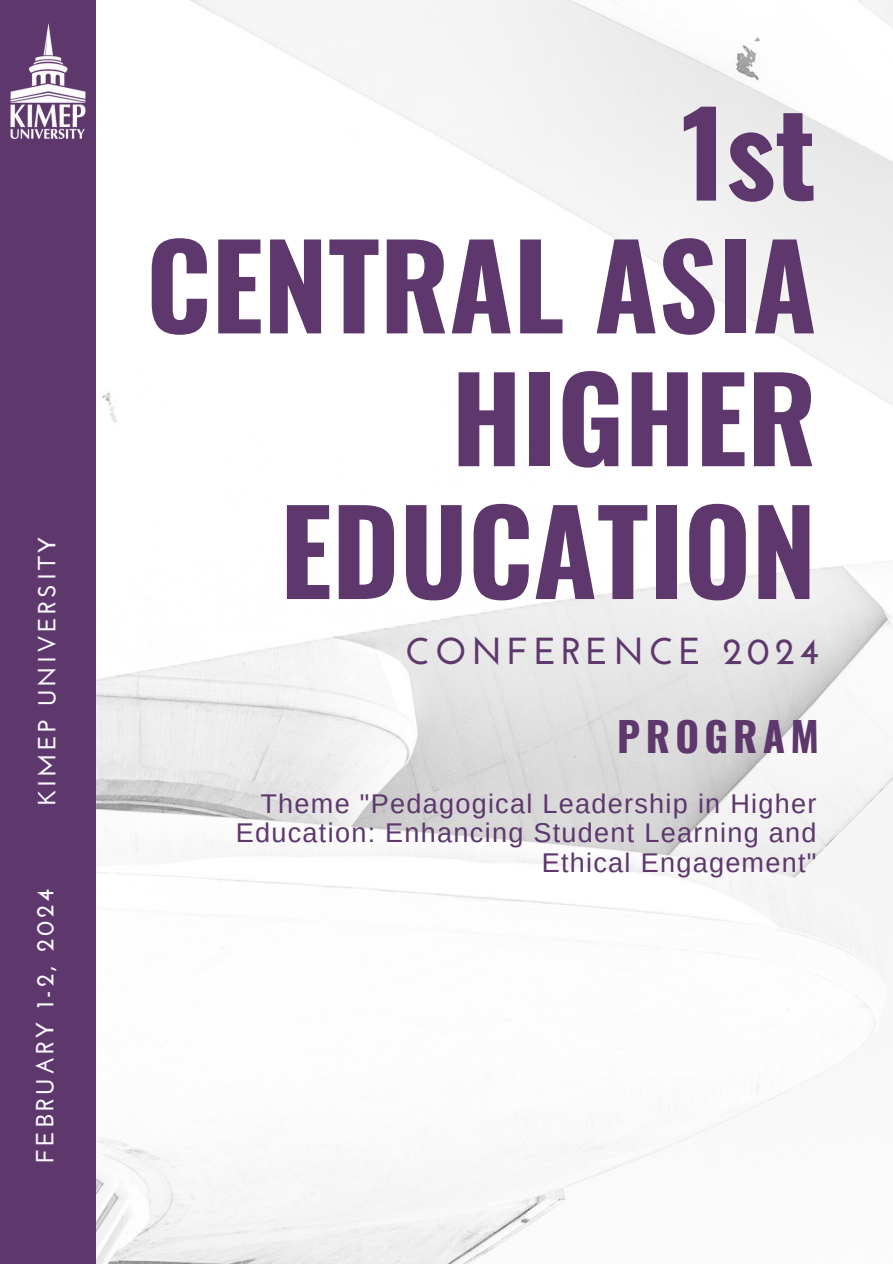
<style>
.page{position:relative;width:893px;height:1264px;background:#fff}
.page>*{position:absolute;margin:0;border:0;box-sizing:border-box;transform-origin:0 0}
.t1{font:700 115.8px/132.8px "Oswald";color:#5e376d;text-align:right}
.t2{font:700 40.5px "Oswald";letter-spacing:.13em;color:#5e376d}
.t3{font:700 37.5px "Josefin Sans";letter-spacing:.13em;color:#5e376d}
.t4{font:27px/29.2px "Arimo";letter-spacing:.045em;color:#5e376d;text-align:right}
.t5{font:700 24.75px "Josefin Sans";letter-spacing:.13em;color:#f8f8ff}
</style>
<div class="page">
<div style="left:0;top:0;width:892px;height:1263px;background:#5e376d"></div>
<img style="left:97px;top:0;width:795px;height:1263px">
<img style="left:10px;top:23px;width:76px;height:116px">
<h2 class="t5" style="left:37px;top:804px;width:269px;rotate:-90deg">KIMEP UNIVERSITY</h2>
<h1 class="t5" style="left:35px;top:1163px;width:276px;rotate:-90deg">FEBRUARY 1-2, 2024</h1>
<h3 class="t1" style="left:146px;top:82px;width:672px">1st<br>CENTRAL ASIA<br>HIGHER<br>EDUCATION</h3>
<h3 class="t3" style="left:405px;top:635px;width:415px">CONFERENCE 2024</h3>
<p class="t2" style="left:617px;top:705px;width:203px">PROGRAM</p>
<h2 class="t4" style="left:236px;top:789px;width:582px">Theme "Pedagogical Leadership in Higher<br>Education: Enhancing Student Learning and<br>Ethical Engagement"</h2>
</div>
